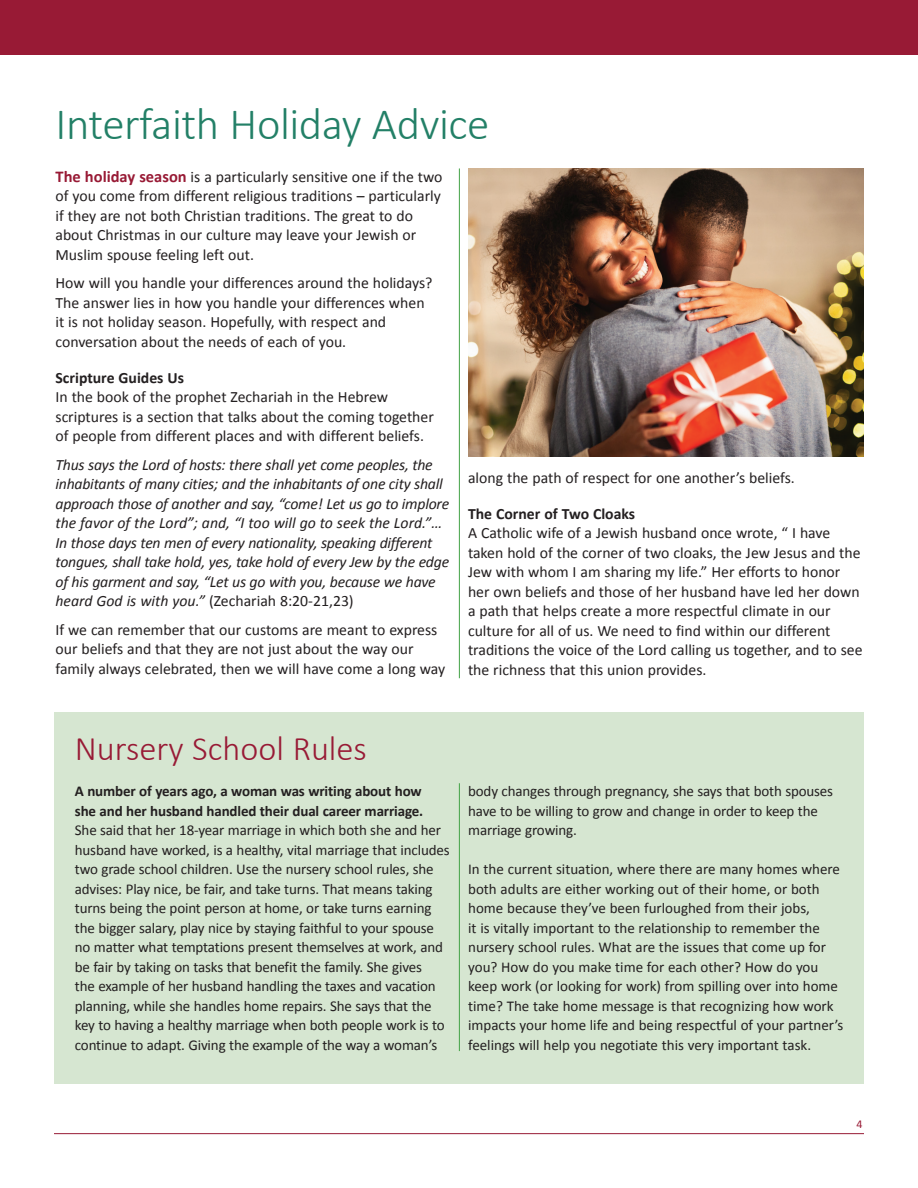
<style>
.page{position:relative;width:918px;height:1188px;background:#fff}
.page>*{position:absolute;margin:0;border:0;box-sizing:border-box;transform-origin:0 0}
.t1{font:300 45px "Calibri";letter-spacing:-.01em;color:#238067}
.t2{font:300 34.5px "Calibri";color:#981a35}
.t3{font:15.75px/19.5px "Calibri";color:#231f20}
.t4{font:italic 15.75px/19.5px "Calibri";letter-spacing:-.015em;color:#231f20}
.t5{font:700 15.75px "Calibri";color:#231f20}
.t6{font:15px/19.5px "Calibri";letter-spacing:-.01em;color:#231f20}
.t7{font:700 15px/19.5px "Calibri";letter-spacing:-.01em;color:#231f20}
.t8{font:12px "Calibri";color:#981a35}
.s1{font-weight:700;font-size:16.5px;color:#981a35}
.s2{font-style:normal}
</style>
<div class="page">
<div style="left:54px;top:712px;width:810px;height:371px;background:#d6e6d1"></div>
<div style="left:0;top:0;width:918px;height:54px;background:#981a35"></div>
<hr style="left:54px;top:1133px;width:810px;height:1px;background:#981a35">
<hr style="left:459px;top:168px;width:1px;height:510px;background:#43a246">
<img style="left:469px;top:168px;width:395px;height:289px">
<hr style="left:459px;top:783px;width:1px;height:268px;background:#43a246">
<h1 class="t1" style="left:56px;top:96px;width:435px">Interfaith Holiday Advice</h1>
<p class="t3" style="left:56px;top:167px;width:389px"><span class="s1">The holiday season</span> is a particularly sensitive one if the two of you come from different religious traditions – particularly if they are not both Christian traditions. The great to do about Christmas in our culture may leave your Jewish or Muslim spouse feeling left out.</p>
<p class="t3" style="left:56px;top:273px;width:379px">How will you handle your differences around the holidays?<br>The answer lies in how you handle your differences when it is not holiday season. Hopefully, with respect and conversation about the needs of each of you.</p>
<p class="t5" style="left:56px;top:367px;width:130px">Scripture Guides Us</p>
<p class="t3" style="left:56px;top:387px;width:380px">In the book of the prophet Zechariah in the Hebrew scriptures is a section that talks about the coming together of people from different places and with different beliefs.</p>
<p class="t4" style="left:56px;top:454px;width:395px">Thus says the Lord of hosts: there shall yet come peoples, the inhabitants of many cities; and the inhabitants of one city shall approach those of another and say, “come! Let us go to implore the favor of the Lord”; and, “I too will go to seek the Lord.”… In those days ten men of every nationality, speaking different tongues, shall take hold, yes, take hold of every Jew by the edge of his garment and say, “Let us go with you, because we have heard God is with you.” <span class="s2">(Zechariah 8:20-21,23)</span></p>
<p class="t3" style="left:56px;top:620px;width:391px">If we can remember that our customs are meant to express our beliefs and that they are not just about the way our family always celebrated, then we will have come a long way</p>
<p class="t3" style="left:468px;top:467px;width:328px">along the path of respect for one another’s beliefs.</p>
<p class="t5" style="left:468px;top:502px;width:169px">The Corner of Two Cloaks</p>
<p class="t3" style="left:468px;top:523px;width:396px">A Catholic wife of a Jewish husband once wrote, “ I have taken hold of the corner of two cloaks, the Jew Jesus and the Jew with whom I am sharing my life.” Her efforts to honor her own beliefs and those of her husband have led her down a path that helps create a more respectful climate in our culture for all of us. We need to find within our different traditions the voice of the Lord calling us together, and to see the richness that this union provides.</p>
<h2 class="t2" style="left:75px;top:727px;width:294px">Nursery School Rules</h2>
<p class="t7" style="left:75px;top:781px;width:350px">A number of years ago, a woman was writing about how she and her husband handled their dual career marriage.</p>
<p class="t6" style="left:75px;top:820px;width:376px">She said that her 18-year marriage in which both she and her husband have worked, is a healthy, vital marriage that includes two grade school children. Use the nursery school rules, she advises: Play nice, be fair, and take turns. That means taking turns being the point person at home, or take turns earning the bigger salary, play nice by staying faithful to your spouse no matter what temptations present themselves at work, and be fair by taking on tasks that benefit the family. She gives<br>the example of her husband handling the taxes and vacation planning, while she handles home repairs. She says that the key to having a healthy marriage when both people work is to continue to adapt. Giving the example of the way a woman’s</p>
<p class="t6" style="left:468px;top:781px;width:366px">body changes through pregnancy, she says that both spouses have to be willing to grow and change in order to keep the marriage growing.</p>
<p class="t6" style="left:468px;top:859px;width:377px">In the current situation, where there are many homes where both adults are either working out of their home, or both home because they’ve been furloughed from their jobs,<br>it is vitally important to the relationship to remember the nursery school rules. What are the issues that come up for you? How do you make time for each other? How do you keep work (or looking for work) from spilling over into home time? The take home message is that recognizing how work impacts your home life and being respectful of your partner’s feelings will help you negotiate this very important task.</p>
<p class="t8" style="left:856px;top:1116px;width:8px">4</p>
</div>
